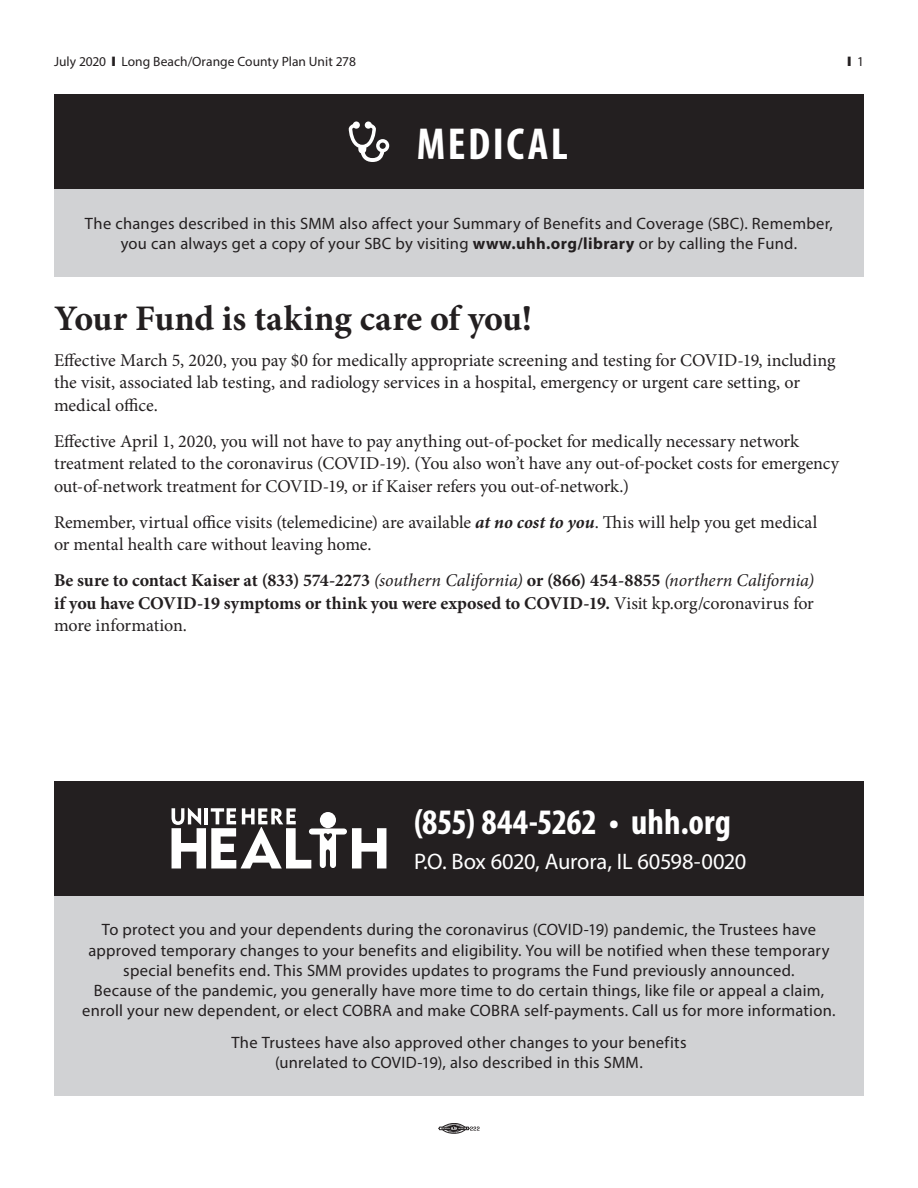
<style>
.page{position:relative;width:918px;height:1188px;background:#fff}
.page>*{position:absolute;margin:0;border:0;box-sizing:border-box;transform-origin:0 0}
.t1{font:700 condensed 45px "Myriad Pro";letter-spacing:.055em;color:#fff}
.t2{font:700 36px "Minion Pro";letter-spacing:-.005em;color:#231f20}
.t3{font:700 condensed 36px "Myriad Pro";color:#fff}
.t4{font:22.5px "Myriad Pro";letter-spacing:-.01em;color:#fff}
.t5{font:18px/22.5px "Minion Pro";letter-spacing:-.005em;color:#231f20}
.t6{font:700 18px/22.5px "Minion Pro";letter-spacing:-.005em;color:#231f20;text-align:justify}
.t7{font:16.5px/20.2px "Myriad Pro";letter-spacing:.015em;color:#231f20;text-align:center}
.t8{font:13.5px "Myriad Pro";color:#231f20}
.s1{font-weight:700}
.s2{font-weight:700;font-style:italic}
.s3{font-weight:400;font-style:italic}
.s4{font-weight:400}
</style>
<div class="page">
<svg style="left:438px;top:1123px;width:42px;height:10px"></svg>
<div style="left:54px;top:896px;width:810px;height:200px;background:#d1d2d4"></div>
<div style="left:54px;top:781px;width:810px;height:115px;background:#231f20"></div>
<svg style="left:172px;top:808px;width:214px;height:60px"></svg>
<div style="left:54px;top:189px;width:810px;height:88px;background:#d1d2d4"></div>
<div style="left:54px;top:94px;width:810px;height:95px;background:#231f20"></div>
<svg style="left:349px;top:122px;width:40px;height:40px"></svg>
<p class="t8" style="left:54px;top:53px;width:303px">July 2020 ❙ Long Beach/Orange County Plan Unit 278</p>
<p class="t8" style="left:848px;top:53px;width:18px">❙ 1</p>
<h1 class="t1" style="left:417px;top:116px;width:153px">MEDICAL</h1>
<p class="t7" style="left:85px;top:213px;width:750px">The changes described in this SMM also affect your Summary of Benefits and Coverage (SBC). Remember, you can always get a copy of your SBC by visiting <span class="s1">www.uhh.org/library</span> or by calling the Fund.</p>
<h2 class="t2" style="left:54px;top:293px;width:480px">Your Fund is taking care of you!</h2>
<p class="t5" style="left:54px;top:349px;width:783px">Effective March 5, 2020, you pay $0 for medically appropriate screening and testing for COVID-19, including the visit, associated lab testing, and radiology services in a hospital, emergency or urgent care setting, or medical office.</p>
<p class="t5" style="left:54px;top:430px;width:787px">Effective April 1, 2020, you will not have to pay anything out-of-pocket for medically necessary network treatment related to the coronavirus (COVID-19). (You also won’t have any out-of-pocket costs for emergency out-of-network treatment for COVID-19, or if Kaiser refers you out-of-network.)</p>
<p class="t5" style="left:54px;top:511px;width:765px">Remember, virtual office visits (telemedicine) are available <span class="s2">at no cost to you</span>. This will help you get medical or mental health care without leaving home.</p>
<p class="t6" style="left:54px;top:569px;width:762px">Be sure to contact Kaiser at (833) 574-2273 <span class="s3">(southern California)</span> or (866) 454-8855 <span class="s3">(northern California) </span>if you have COVID-19 symptoms or think you were exposed to COVID-19. <span class="s4">Visit kp.org/coronavirus for more information.</span></p>
<h2 class="t3" style="left:414px;top:800px;width:319px">(855) 844-5262 • uhh.org</h2>
<h3 class="t4" style="left:414px;top:847px;width:334px">P.O. Box 6020, Aurora, IL 60598-0020</h3>
<p class="t7" style="left:82px;top:920px;width:755px">To protect you and your dependents during the coronavirus (COVID-19) pandemic, the Trustees have approved temporary changes to your benefits and eligibility. You will be notified when these temporary special benefits end. This SMM provides updates to programs the Fund previously announced.<br>Because of the pandemic, you generally have more time to do certain things, like file or appeal a claim, enroll your new dependent, or elect COBRA and make COBRA self-payments. Call us for more information.</p>
<p class="t7" style="left:231px;top:1032px;width:457px">The Trustees have also approved other changes to your benefits (unrelated to COVID-19), also described in this SMM.</p>
</div>
